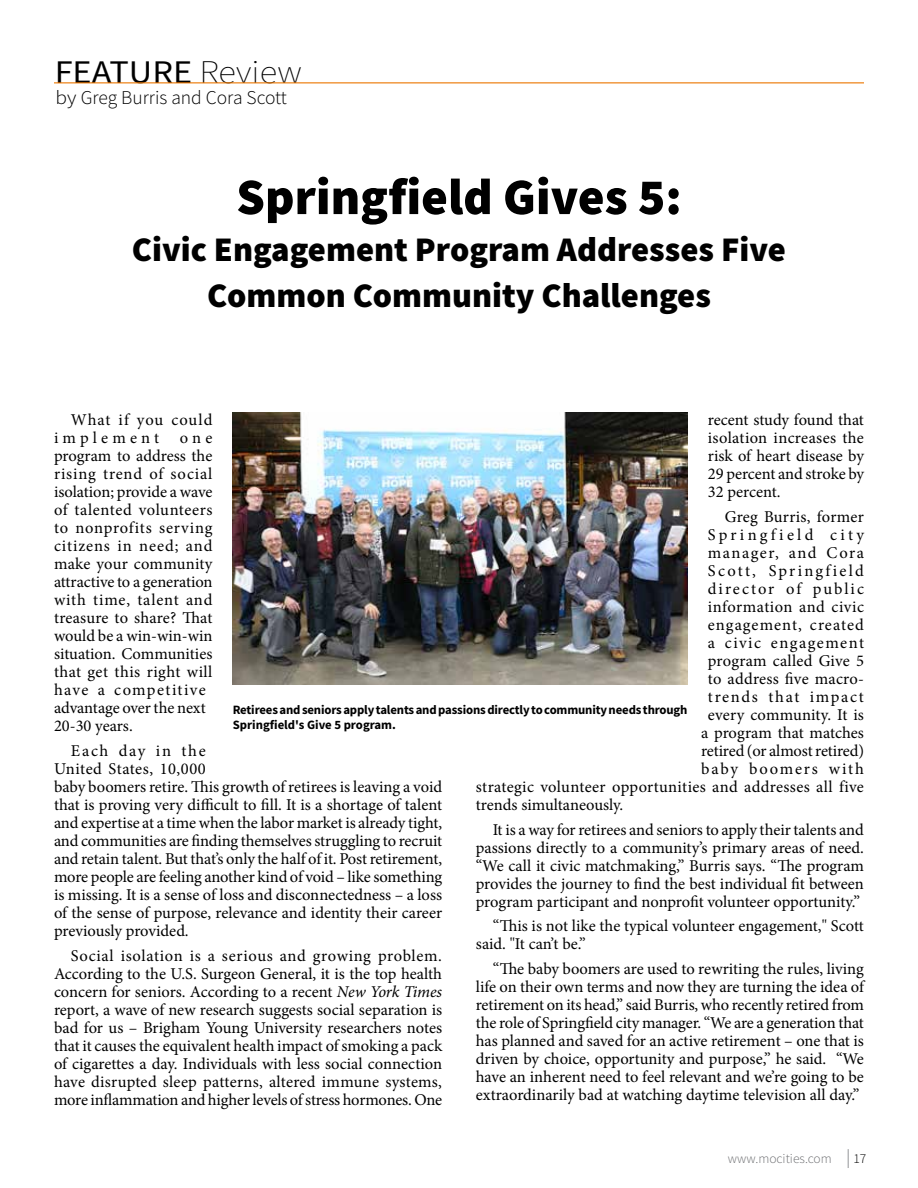
<style>
.page{position:relative;width:918px;height:1188px;background:#fff}
.page>*{position:absolute;margin:0;border:0;box-sizing:border-box;transform-origin:0 0}
.t1{font:900 51px "Source Sans Pro";color:#000}
.t2{font:900 34.5px/46.5px "Source Sans Pro";color:#000;text-align:center}
.t3{font:33px "Source Sans Pro";color:#000;scale:1.1 1}
.t4{font:300 19.5px "Source Sans Pro";color:#000;scale:1.1 1}
.t5{font:16.5px/18px "Minion Pro";color:#000;text-align:justify}
.t6{font:16.5px "Minion Pro";letter-spacing:.02em;color:#000}
.t7{font:16.5px "Minion Pro";letter-spacing:.09em;color:#000}
.t8{font:16.5px "Minion Pro";letter-spacing:.03em;color:#000}
.t9{font:16.5px "Minion Pro";letter-spacing:.06em;color:#000}
.t10{font:16.5px "Minion Pro";letter-spacing:.135em;color:#000}
.t11{font:16.5px "Minion Pro";letter-spacing:.115em;color:#000}
.t12{font:16.5px "Minion Pro";letter-spacing:.1em;color:#000}
.t13{font:16.5px "Minion Pro";letter-spacing:.2em;color:#000}
.t14{font:16.5px "Minion Pro";letter-spacing:.11em;color:#000}
.t15{font:300 13.5px "Source Sans Pro";color:#6d6e71}
.t16{font:300 13.5px "Source Sans Pro";color:#000}
.t17{font:700 12.75px/15.3px "Source Sans Pro";letter-spacing:-.01em;color:#000}
.s1{font-weight:200}
.s2{font-style:italic}
</style>
<div class="page">
<svg style="left:848px;top:1149px;width:1px;height:19px"></svg>
<hr style="left:54px;top:82px;width:810px;height:1px;background:#ec7700">
<img style="left:233px;top:413px;width:455px;height:271px">
<h3 class="t3" style="left:55px;top:51px;width:226px">FEATURE <span class="s1">Review</span></h3>
<p class="t4" style="left:56px;top:86px;width:212px">by Greg Burris and Cora Scott</p>
<h1 class="t1" style="left:236px;top:162px;width:447px">Springfield Gives 5:</h1>
<h2 class="t2" style="left:132px;top:225px;width:656px">Civic Engagement Program Addresses Five<br>Common Community Challenges</h2>
<p class="t5" style="left:54px;top:411px;width:160px;text-align:left;text-indent:17px">What if you could implement one program to address the rising trend of social isolation; provide a wave of talented volunteers to nonprofits serving citizens in need; and make your community attractive to a generation with time, talent and treasure to share? That would be a win-win-win situation. Communities that get this right will have a competitive advantage over the next<br>20-30 years.</p>
<p class="t5" style="left:54px;top:742px;width:390px;text-align:left;text-indent:17px">Each day in the<br>United States, 10,000<br>baby boomers retire. This growth of retirees is leaving a void that is proving very difficult to fill. It is a shortage of talent and expertise at a time when the labor market is already tight, and communities are finding themselves struggling to recruit and retain talent. But that’s only the half of it. Post retirement, more people are feeling another kind of void – like something is missing. It is a sense of loss and disconnectedness – a loss of the sense of purpose, relevance and identity their career previously provided.</p>
<p class="t5" style="left:54px;top:946px;width:390px;text-indent:17px">Social isolation is a serious and growing problem.<br>According to the U.S. Surgeon General, it is the top health concern for seniors. According to a recent <span class="s2">New York Times </span>report, a wave of new research suggests social separation is bad for us – Brigham Young University researchers notes that it causes the equivalent health impact of smoking a pack of cigarettes a day. Individuals with less social connection have disrupted sleep patterns, altered immune systems, more inflammation and higher levels of stress hormones. One</p>
<p class="t5" style="left:708px;top:411px;width:158px">recent study found that isolation increases the risk of heart disease by 29 percent and stroke by 32 percent.</p>
<p class="t5" style="left:725px;top:508px;width:141px">Greg Burris, former</p>
<p class="t13" style="left:708px;top:523px;width:158px">Springfield city</p>
<p class="t7" style="left:708px;top:541px;width:158px">manager, and Cora</p>
<p class="t10" style="left:708px;top:559px;width:158px">Scott, Springfield</p>
<p class="t11" style="left:708px;top:577px;width:158px">director of public</p>
<p class="t8" style="left:708px;top:595px;width:158px">information and civic</p>
<p class="t9" style="left:708px;top:613px;width:158px">engagement, created</p>
<p class="t7" style="left:708px;top:631px;width:158px">a civic engagement</p>
<p class="t5" style="left:708px;top:652px;width:158px">program called Give 5</p>
<p class="t5" style="left:708px;top:670px;width:158px">to address five macro-</p>
<p class="t12" style="left:708px;top:685px;width:158px">trends that impact</p>
<p class="t5" style="left:708px;top:706px;width:158px">every community. It is</p>
<p class="t5" style="left:701px;top:724px;width:164px">a program that matches</p>
<p class="t5" style="left:701px;top:742px;width:164px">retired (or almost retired)</p>
<p class="t14" style="left:701px;top:757px;width:164px">baby boomers with</p>
<p class="t6" style="left:476px;top:775px;width:390px">strategic volunteer opportunities and addresses all five</p>
<p class="t5" style="left:476px;top:796px;width:149px">trends simultaneously.</p>
<p class="t5" style="left:476px;top:820px;width:390px;text-indent:17px">It is a way for retirees and seniors to apply their talents and passions directly to a community’s primary areas of need. “We call it civic matchmaking,” Burris says. “The program provides the journey to find the best individual fit between program participant and nonprofit volunteer opportunity.”</p>
<p class="t5" style="left:476px;top:917px;width:390px;text-indent:17px">“This is not like the typical volunteer engagement," Scott said. "It can’t be.”</p>
<p class="t5" style="left:476px;top:960px;width:390px;text-indent:17px">“The baby boomers are used to rewriting the rules, living life on their own terms and now they are turning the idea of retirement on its head,” said Burris, who recently retired from the role of Springfield city manager. “We are a generation that has planned and saved for an active retirement – one that is driven by choice, opportunity and purpose,” he said. “We have an inherent need to feel relevant and we’re going to be extraordinarily bad at watching daytime television all day.”</p>
<p class="t17" style="left:233px;top:702px;width:456px">Retirees and seniors apply talents and passions directly to community needs through<br>Springfield's Give 5 program.</p>
<p class="t15" style="left:728px;top:1150px;width:105px">www.mocities.com</p>
<p class="t16" style="left:853px;top:1150px;width:14px">17</p>
</div>
